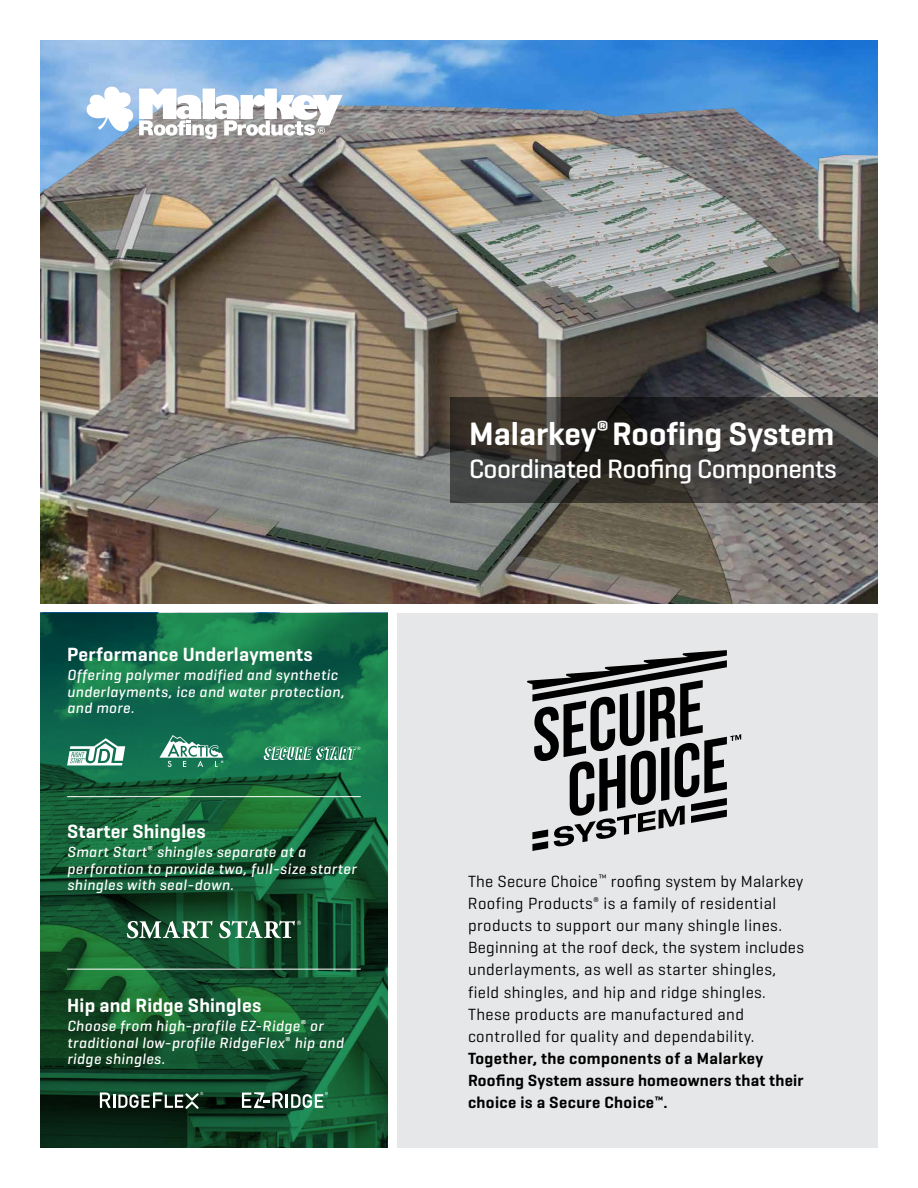
<style>
.page{position:relative;width:918px;height:1188px;background:#fff}
.page>*{position:absolute;margin:0;border:0;box-sizing:border-box;transform-origin:0 0}
.t1{font:600 33px "Geogrotesque";color:#fff}
.t2{font:500 27px "Geogrotesque";letter-spacing:-.02em;color:#fff}
.t3{font:600 19.5px "Geogrotesque";letter-spacing:.01em;color:#fff}
.t4{font:16.5px/22.2px "Geogrotesque";letter-spacing:.025em;color:#000}
.t5{font:600 16.5px/22.2px "Geogrotesque";letter-spacing:.025em;color:#000}
.t6{font:italic 500 15px/16.5px "Geogrotesque";letter-spacing:.03em;color:#fff}
</style>
<div class="page">
<img style="left:40px;top:40px;width:838px;height:564px">
<div style="left:397px;top:613px;width:481px;height:535px;background:#e6e7e8"></div>
<svg style="left:87px;top:87px;width:255px;height:52px"></svg>
<svg style="left:40px;top:613px;width:348px;height:535px;background:#135a36"></svg>
<svg style="left:527px;top:650px;width:214px;height:201px"></svg>
<svg style="left:450px;top:398px;width:428px;height:105px;background:#393734"></svg>
<svg style="left:264px;top:747px;width:96px;height:13px"></svg>
<svg style="left:67px;top:738px;width:58px;height:27px"></svg>
<svg style="left:159px;top:735px;width:64px;height:32px"></svg>
<svg style="left:127px;top:921px;width:86px;height:17px"></svg>
<svg style="left:219px;top:921px;width:82px;height:17px"></svg>
<hr style="left:67px;top:796px;width:294px;height:1px;background:#fff">
<svg style="left:100px;top:1092px;width:103px;height:16px"></svg>
<hr style="left:67px;top:969px;width:294px;height:1px;background:#fff">
<svg style="left:242px;top:1092px;width:86px;height:16px"></svg>
<p class="t3" style="left:67px;top:642px;width:247px">Performance Underlayments</p>
<p class="t6" style="left:67px;top:667px;width:279px">Offering polymer modified and synthetic underlayments, ice and water protection, and more.</p>
<p class="t3" style="left:67px;top:819px;width:140px">Starter Shingles</p>
<p class="t6" style="left:67px;top:844px;width:291px">Smart Start<sup>®</sup> shingles separate at a perforation to provide two, full-size starter shingles with seal-down.</p>
<p class="t3" style="left:67px;top:993px;width:196px">Hip and Ridge Shingles</p>
<p class="t6" style="left:67px;top:1018px;width:278px">Choose from high-profile EZ-Ridge<sup>®</sup> or traditional low-profile RidgeFlex<sup>®</sup> hip and ridge shingles.</p>
<h1 class="t1" style="left:469px;top:413px;width:367px">Malarkey<sup>®</sup> Roofing System</h1>
<h2 class="t2" style="left:469px;top:452px;width:369px">Coordinated Roofing Components</h2>
<p class="t4" style="left:468px;top:870px;width:338px">The Secure Choice<sup>™</sup> roofing system by Malarkey Roofing Products<sup>®</sup> is a family of residential products to support our many shingle lines.<br>Beginning at the roof deck, the system includes underlayments, as well as starter shingles, field shingles, and hip and ridge shingles.<br>These products are manufactured and controlled for quality and dependability.</p>
<p class="t5" style="left:468px;top:1047px;width:337px">Together, the components of a Malarkey<br>Roofing System assure homeowners that their choice is a Secure Choice<sup>™</sup>.</p>
</div>
